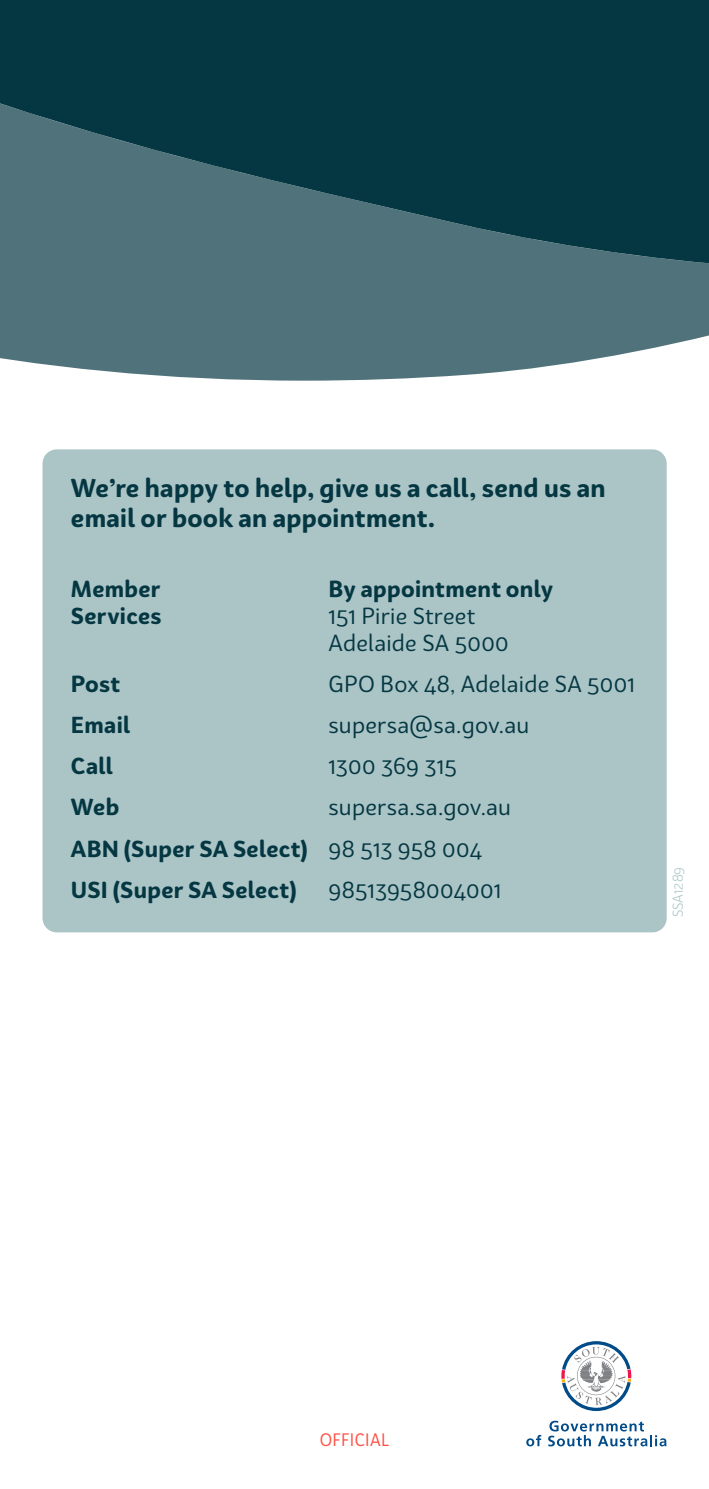
<style>
.page{position:relative;width:709px;height:1489px;background:#fff}
.page>*{position:absolute;margin:0;border:0;box-sizing:border-box;transform-origin:0 0}
.t1{font:700 25px/30px "Bw Surco";letter-spacing:.01em;color:#053742}
.t2{font:700 22.5px/41.2px "Bw Surco";letter-spacing:.015em;color:#053742}
.t3{font:22.5px/27px "Bw Surco";letter-spacing:.01em;color:#053742}
.t4{font:17.5px "Bw Surco";letter-spacing:.02em;color:#ff4f42;scale:.95 1}
.t5{font:13.75px "Bw Surco";color:#abc5c7}
.s1{font-weight:400}
</style>
<div class="page">
<svg style="left:0;top:281px;width:709px;height:99px;background:#628189"></svg>
<svg style="left:0;top:0;width:709px;height:281px;background:#1b4953"></svg>
<div style="left:43px;top:449px;width:623px;height:483px;background:#abc5c7;border-radius:14px"></div>
<svg style="left:561px;top:1341px;width:70px;height:69px"></svg>
<svg style="left:526px;top:1434px;width:15px;height:12px"></svg>
<svg style="left:548px;top:1420px;width:118px;height:26px"></svg>
<p class="t1" style="left:71px;top:472px;width:536px">We’re happy to help, give us a call, send us an email or book an appointment.</p>
<p class="t2" style="left:71px;top:566px;width:91px">Member</p>
<p class="t2" style="left:328px;top:566px;width:226px">By appointment only</p>
<p class="t2" style="left:71px;top:593px;width:92px">Services</p>
<p class="t3" style="left:328px;top:601px;width:182px">151 Pirie Street<br>Adelaide SA 5000</p>
<p class="t2" style="left:71px;top:662px;width:51px">Post</p>
<p class="t3" style="left:328px;top:669px;width:308px">GPO Box 48, Adelaide SA 5001</p>
<p class="t2" style="left:71px;top:703px;width:61px">Email</p>
<p class="t3" style="left:328px;top:710px;width:202px">supersa@sa.gov.au</p>
<p class="t2" style="left:71px;top:744px;width:43px">Call</p>
<p class="t3" style="left:328px;top:751px;width:130px">1300 369 315</p>
<p class="t2" style="left:71px;top:785px;width:50px">Web</p>
<p class="t2" style="left:71px;top:785px;width:441px;text-indent:257px"><span class="s1">supersa.sa.gov.au<br></span>ABN (Super SA Select) <span class="s1">98 513 958 004<br></span>USI (Super SA Select)</p>
<p class="t3" style="left:328px;top:875px;width:174px">98513958004001</p>
<p class="t5" style="left:668px;top:917px;width:52px;rotate:-90deg">SSA1289</p>
<p class="t4" style="left:320px;top:1428px;width:75px">OFFICIAL</p>
</div>
